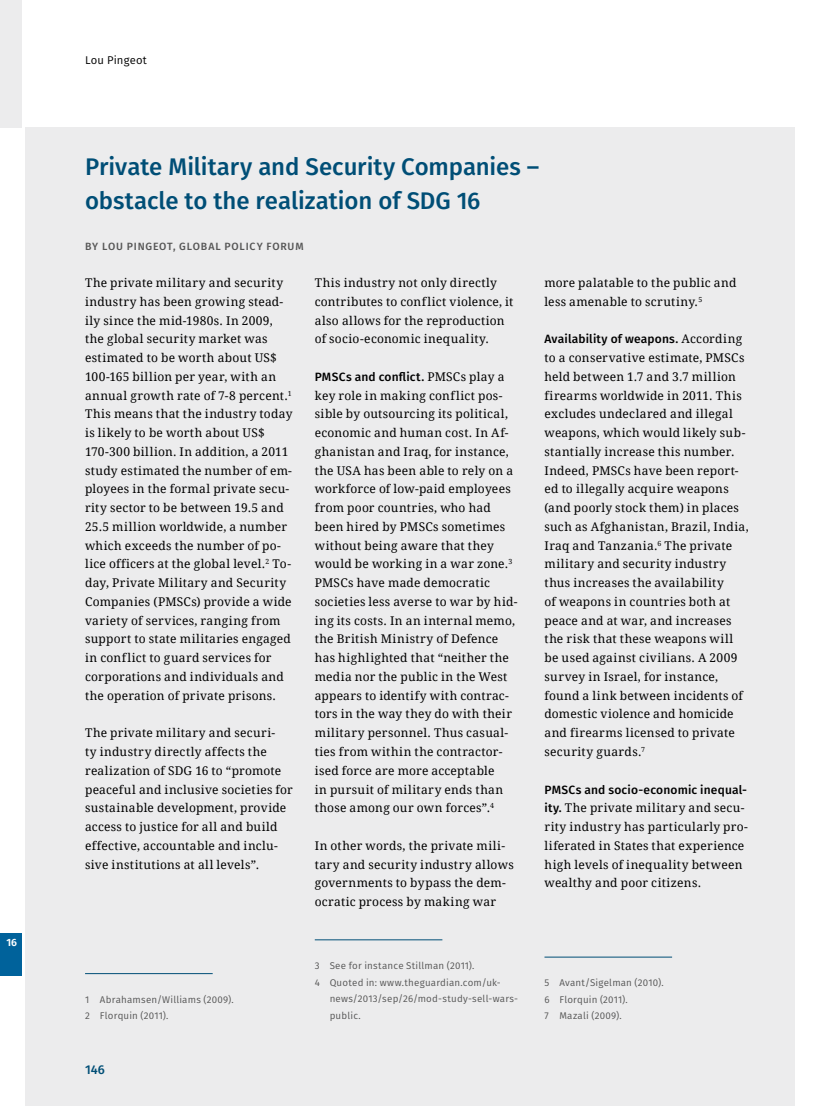
<style>
.page{position:relative;width:821px;height:1106px;background:#fff}
.page>*{position:absolute;margin:0;border:0;box-sizing:border-box;transform-origin:0 0}
.art-head-kasten{font:500 24px/34.5px "Fira Sans";letter-spacing:-.005em;color:#004e76}
.t1{font:500 12.75px "Fira Sans";color:#004e76}
.text{font:12px/18.8px "Droid Serif";letter-spacing:.02em;color:#000}
.t2{font:11.25px "Fira Sans";letter-spacing:.015em;color:#000}
.autor{font:500 10.5px "Fira Sans";letter-spacing:.075em;color:#565656}
.t3{font:600 10.5px "Fira Sans";color:#fff}
.fussnote{font:9.75px/16.5px "Fira Sans";letter-spacing:.02em;color:#565656}
.s1{font-family:"Fira Sans";font-weight:500}
</style>
<div class="page">
<div style="left:26px;top:128px;width:769px;height:978px;background:#ececed"></div>
<div style="left:0;top:0;width:21px;height:128px;background:#ececed"></div>
<div style="left:0;top:933px;width:21px;height:43px;background:#00629b"></div>
<hr style="left:85px;top:973px;width:128px;height:1px;background:#004e76">
<hr style="left:315px;top:939px;width:127px;height:1px;background:#004e76">
<hr style="left:544px;top:956px;width:128px;height:1px;background:#004e76">
<p class="t3" style="left:6px;top:933px;width:12px">16</p>
<p class="t2" style="left:85px;top:51px;width:63px">Lou Pingeot</p>
<h2 class="art-head-kasten" style="left:85px;top:148px;width:456px">Private Military and Security Companies – obstacle to the realization of SDG 16</h2>
<p class="autor" style="left:85px;top:237px;width:220px">BY LOU PINGEOT, GLOBAL POLICY FORUM</p>
<p class="text" style="left:85px;top:273px;width:209px">The private military and security industry has been growing stead&shy;ily since the mid-1980s. In 2009, the global security market was estimated to be worth about US$ 100-165 billion per year, with an annual growth rate of 7-8 percent.<sup>1<br></sup>This means that the industry today is likely to be worth about US$ 170-300 billion. In addition, a 2011 study estimated the number of em&shy;ployees in the formal private secu&shy;rity sector to be between 19.5 and 25.5 million worldwide, a number which exceeds the number of po&shy;lice officers at the global level.<sup>2</sup> To&shy;day, Private Military and Security Companies (PMSCs) provide a wide variety of services, ranging from support to state militaries engaged in conflict to guard services for corporations and individuals and the operation of private prisons.</p>
<p class="text" style="left:85px;top:723px;width:209px">The private military and securi-<br>ty industry directly affects the realization of SDG 16 to “promote peaceful and inclusive societies for sustainable development, provide access to justice for all and build effective, accountable and inclu&shy;sive institutions at all levels”.</p>
<p class="text" style="left:315px;top:273px;width:200px">This industry not only directly contributes to conflict violence, it also allows for the reproduction of socio-economic inequality.</p>
<p class="text" style="left:315px;top:367px;width:204px"><span class="s1">PMSCs and conflict.</span> PMSCs play a key role in making conflict pos&shy;sible by outsourcing its political, economic and human cost. In Af&shy;ghanistan and Iraq, for instance, the USA has been able to rely on a workforce of low-paid employees from poor countries, who had been hired by PMSCs sometimes without being aware that they would be working in a war zone.<sup>3<br></sup>PMSCs have made democratic societies less averse to war by hid&shy;ing its costs. In an internal memo, the British Ministry of Defence has highlighted that “neither the media nor the public in the West appears to identify with contrac&shy;tors in the way they do with their military personnel. Thus casual&shy;ties from within the contractor&shy;ised force are more acceptable<br>in pursuit of military ends than those among our own forces”.<sup>4</sup></p>
<p class="text" style="left:315px;top:836px;width:200px">In other words, the private mili&shy;tary and security industry allows governments to bypass the dem&shy;ocratic process by making war</p>
<p class="text" style="left:544px;top:273px;width:193px">more palatable to the public and less amenable to scrutiny.<sup>5</sup></p>
<p class="text" style="left:544px;top:330px;width:206px"><span class="s1">Availability of weapons.</span> According to a conservative estimate, PMSCs held between 1.7 and 3.7 million firearms worldwide in 2011. This excludes undeclared and illegal weapons, which would likely sub&shy;stantially increase this number.<br>Indeed, PMSCs have been report&shy;ed to illegally acquire weapons (and poorly stock them) in places such as Afghanistan, Brazil, India,<br>Iraq and Tanzania.<sup>6</sup> The private military and security industry thus increases the availability<br>of weapons in countries both at peace and at war, and increases the risk that these weapons will be used against civilians. A 2009 survey in Israel, for instance, found a link between incidents of domestic violence and homicide and firearms licensed to private security guards.<sup>7</sup></p>
<p class="text" style="left:544px;top:780px;width:205px"><span class="s1">PMSCs and socio-economic inequal&shy;ity.</span> The private military and secu&shy;rity industry has particularly pro&shy;liferated in States that experience high levels of inequality between wealthy and poor citizens.</p>
<p class="fussnote" style="left:85px;top:991px;width:150px">1 Abrahamsen/Williams (2009).</p>
<p class="fussnote" style="left:85px;top:1007px;width:85px">2 Florquin (2011).</p>
<p class="t1" style="left:85px;top:1059px;width:21px">146</p>
<p class="fussnote" style="left:315px;top:957px;width:161px">3 See for instance Stillman (2011).</p>
<p class="fussnote" style="left:330px;top:973px;width:190px;text-indent:-15px">4 Quoted in: www.theguardian.com/uk&shy;news/2013/sep/26/mod-study-sell-wars&shy;public.</p>
<p class="fussnote" style="left:544px;top:974px;width:121px">5 Avant/Sigelman (2010).</p>
<p class="fussnote" style="left:544px;top:991px;width:85px">6 Florquin (2011).</p>
<p class="fussnote" style="left:544px;top:1007px;width:79px">7 Mazali (2009).</p>
</div>
